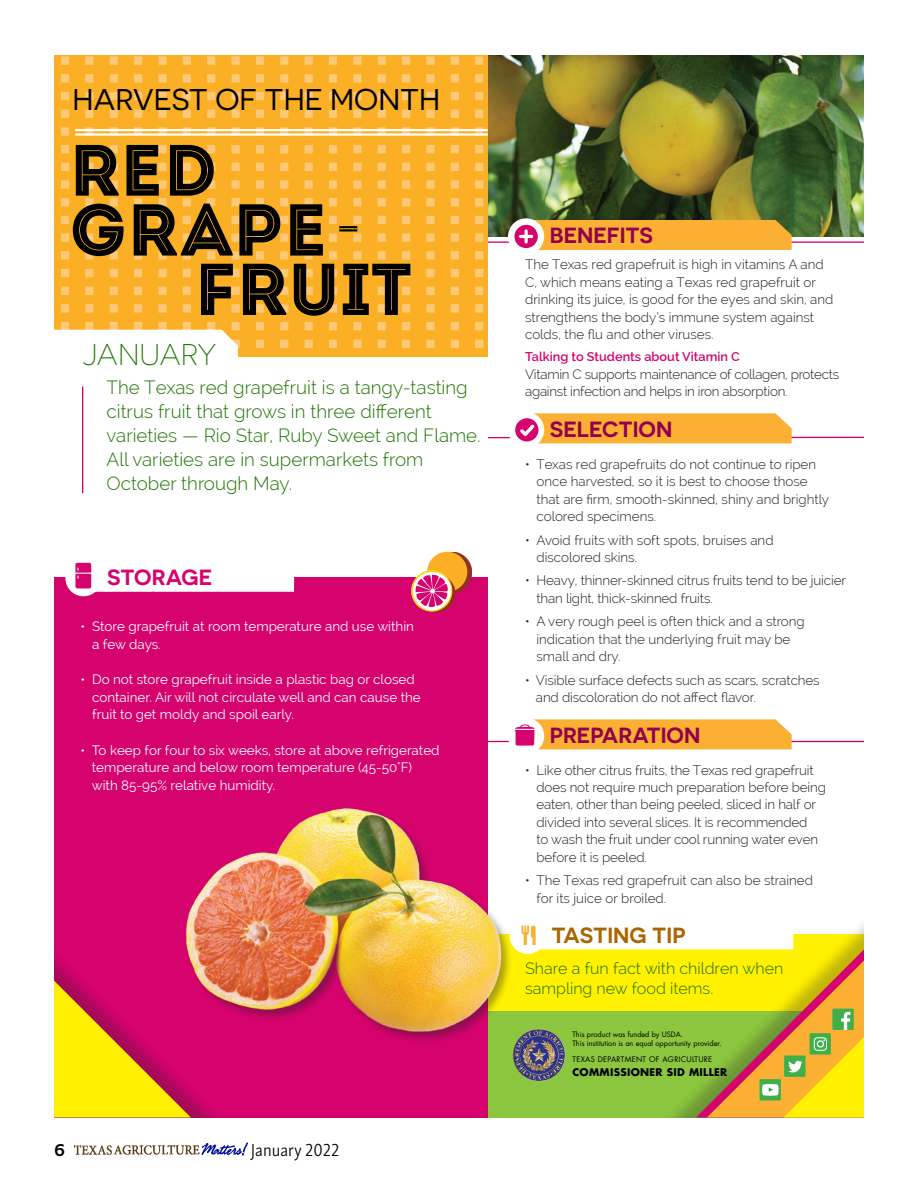
<style>
.page{position:relative;width:918px;height:1188px;background:#fff}
.page>*{position:absolute;margin:0;border:0;box-sizing:border-box;transform-origin:0 0}
.t1{font:73.2px/59.4px "Intro Inline";color:#000}
.t2{font:72.45px "Intro Inline";color:#000}
.t3{font:30px "Novecentosanswide";color:#000}
.t4{font:300 30px "Novecentosanswide";letter-spacing:-.015em;color:#207500}
.t5{font:600 21.9px "Novecentosanswide";color:#92014d}
.t6{font:600 21.9px "Novecentosanswide";color:#a60}
.t7{font:600 21.9px "Novecentosanswide";letter-spacing:-.005em;color:#d7016f}
.t8{font:300 18.75px/24.2px "Raleway";color:#207500}
.t9{font:300 18px "Skolar Sans Latn Cn";color:#000}
.t10{font:600 18px "Basic Gothic Pro";color:#000}
.t11{font:300 16.05px/20.1px "Raleway";color:#1f6f00}
.t12{font:300 13.35px/17.4px "Raleway";letter-spacing:-.01em;color:#231f20}
.t13{font:13.35px/17.4px "Raleway";color:#fff}
.t14{font:600 12.75px "Raleway";color:#d7016f}
.t15{font:700 10.35px "Futura";letter-spacing:.03em;color:#000}
.t16{font:7.5px "Futura";letter-spacing:.04em;color:#000}
.t17{font:7.2px/8.7px "Futura";color:#000}
</style>
<div class="page">
<img style="left:488px;top:56px;width:376px;height:181px">
<hr style="left:473px;top:241px;width:391px;height:2px;background:#d6026e">
<div style="left:508px;top:218px;width:36px;height:37px;background:#fff;border-radius:50%"></div>
<svg style="left:514px;top:220px;width:278px;height:30px"></svg>
<hr style="left:488px;top:437px;width:376px;height:1px;background:#d6026e">
<div style="left:508px;top:412px;width:36px;height:36px;background:#fff;border-radius:50%"></div>
<svg style="left:515px;top:413px;width:277px;height:30px"></svg>
<div style="left:54px;top:56px;width:434px;height:301px;background:#fbaf25"></div>
<svg style="left:61px;top:56px;width:423px;height:9px"></svg>
<svg style="left:61px;top:74px;width:423px;height:9px"></svg>
<svg style="left:61px;top:92px;width:423px;height:8px"></svg>
<svg style="left:61px;top:110px;width:423px;height:8px"></svg>
<svg style="left:61px;top:127px;width:427px;height:9px"></svg>
<svg style="left:61px;top:145px;width:423px;height:8px"></svg>
<svg style="left:61px;top:163px;width:423px;height:8px"></svg>
<svg style="left:61px;top:180px;width:423px;height:9px"></svg>
<svg style="left:61px;top:198px;width:423px;height:8px"></svg>
<svg style="left:61px;top:251px;width:423px;height:9px"></svg>
<svg style="left:61px;top:269px;width:423px;height:8px"></svg>
<svg style="left:61px;top:287px;width:423px;height:8px"></svg>
<svg style="left:61px;top:304px;width:423px;height:9px"></svg>
<hr style="left:75px;top:129px;width:413px;height:2px;background:#fff">
<hr style="left:75px;top:133px;width:413px;height:3px;background:#fff">
<svg style="left:54px;top:322px;width:430px;height:74px"></svg>
<div style="left:54px;top:577px;width:434px;height:541px;background:#d6026e"></div>
<hr style="left:82px;top:387px;width:1px;height:106px;background:#d6026e">
<div style="left:65px;top:560px;width:37px;height:36px;background:#fff;border-radius:50%"></div>
<svg style="left:70px;top:562px;width:224px;height:30px"></svg>
<svg style="left:61px;top:216px;width:423px;height:26px"></svg>
<svg style="left:435px;top:552px;width:36px;height:40px"></svg>
<div style="left:427px;top:552px;width:40px;height:40px;background:#fbaf25;border-radius:50%"></div>
<svg style="left:452px;top:582px;width:3px;height:22px"></svg>
<svg style="left:411px;top:570px;width:41px;height:42px"></svg>
<div style="left:54px;top:668px;width:810px;height:450px;background:#231f20;opacity:.29"></div>
<svg style="left:54px;top:981px;width:137px;height:137px"></svg>
<svg style="left:513px;top:919px;width:351px;height:199px"></svg>
<img style="left:74px;top:1142px;width:173px;height:14px">
<p class="t3" style="left:73px;top:82px;width:369px">HARVEST OF THE MONTH</p>
<p class="t2" style="left:69px;top:127px;width:149px">RED</p>
<p class="t1" style="left:194px;top:200px;width:219px;text-indent:-125px">GRAPE<br>FRUIT</p>
<p class="t4" style="left:83px;top:337px;width:134px">JANUARY</p>
<p class="t8" style="left:107px;top:375px;width:375px">The Texas red grapefruit is a tangy-tasting citrus fruit that grows in three different varieties — Rio Star, Ruby Sweet and Flame.<br>All varieties are in supermarkets from October through May.</p>
<p class="t7" style="left:107px;top:564px;width:106px">STORAGE</p>
<p class="t13" style="left:92px;top:618px;width:323px;text-indent:-12px">• Store grapefruit at room temperature and use within a few days.</p>
<p class="t13" style="left:92px;top:671px;width:330px;text-indent:-12px">• Do not store grapefruit inside a plastic bag or closed container. Air will not circulate well and can cause the fruit to get moldy and spoil early.</p>
<p class="t13" style="left:92px;top:741px;width:349px;text-indent:-11px">• To keep for four to six weeks, store at above refrigerated temperature and below room temperature (45-50°F) with 85-95% relative humidity.</p>
<h3 class="t10" style="left:54px;top:1140px;width:13px">6</h3>
<h3 class="t9" style="left:251px;top:1137px;width:90px">January 2022</h3>
<p class="t5" style="left:550px;top:222px;width:105px">BENEFITS</p>
<p class="t12" style="left:525px;top:256px;width:310px">The Texas red grapefruit is high in vitamins A and C, which means eating a Texas red grapefruit or drinking its juice, is good for the eyes and skin, and strengthens the body’s immune system against colds, the flu and other viruses.</p>
<p class="t14" style="left:525px;top:349px;width:216px">Talking to Students about Vitamin C</p>
<p class="t12" style="left:525px;top:365px;width:316px">Vitamin C supports maintenance of collagen, protects against infection and helps in iron absorption.</p>
<p class="t5" style="left:550px;top:416px;width:124px">SELECTION</p>
<p class="t12" style="left:537px;top:455px;width:294px;text-indent:-11px">• Texas red grapefruits do not continue to ripen once harvested, so it is best to choose those that are firm, smooth-skinned, shiny and brightly colored specimens.</p>
<p class="t12" style="left:536px;top:531px;width:239px;text-indent:-11px">• Avoid fruits with soft spots, bruises and discolored skins.</p>
<p class="t12" style="left:536px;top:572px;width:311px;text-indent:-11px">• Heavy, thinner-skinned citrus fruits tend to be juicier than light, thick-skinned fruits.</p>
<p class="t12" style="left:536px;top:613px;width:270px;text-indent:-11px">• A very rough peel is often thick and a strong indication that the underlying fruit may be small and dry.</p>
<p class="t12" style="left:536px;top:671px;width:285px;text-indent:-11px">• Visible surface defects such as scars, scratches and discoloration do not affect flavor.</p>
<p class="t5" style="left:550px;top:722px;width:152px">PREPARATION</p>
<p class="t12" style="left:536px;top:761px;width:291px;text-indent:-11px">• Like other citrus fruits, the Texas red grapefruit does not require much preparation before being eaten, other than being peeled, sliced in half or divided into several slices. It is recommended<br>to wash the fruit under cool running water even before it is peeled.</p>
<p class="t12" style="left:537px;top:872px;width:278px;text-indent:-11px">• The Texas red grapefruit can also be strained for its juice or broiled.</p>
<p class="t6" style="left:552px;top:922px;width:136px">TASTING TIP</p>
<p class="t11" style="left:525px;top:958px;width:260px">Share a fun fact with children when sampling new food items.</p>
<p class="t17" style="left:573px;top:1030px;width:151px">This product was funded by USDA.<br>This institution is an equal opportunity provider.</p>
<p class="t16" style="left:573px;top:1054px;width:141px">TEXAS DEPARTMENT OF AGRICULTURE</p>
<p class="t15" style="left:573px;top:1065px;width:156px">COMMISSIONER SID MILLER</p>
</div>
